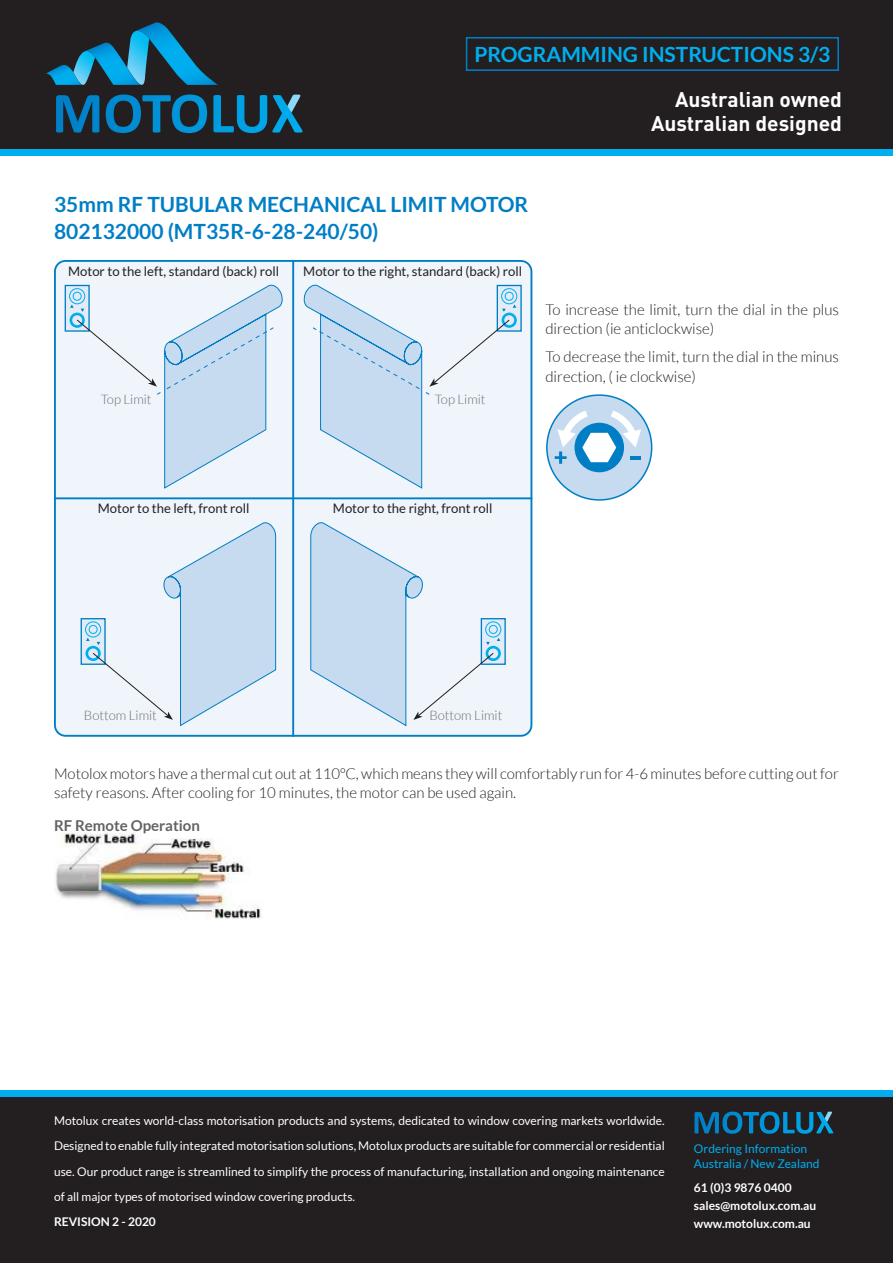
<style>
.page{position:relative;width:893px;height:1263px;background:#fff}
.page>*{position:absolute;margin:0;border:0;box-sizing:border-box;transform-origin:0 0}
.t1{font:700 21px/27px "Lato";color:#007ec5}
.t2{font:700 21px/24px "DIN";color:#fff;text-align:right}
.t3{font:700 21px "Lato";color:#00aeef}
.t4{font:300 15px/19.5px "Lato";color:#231f20}
.t5{font:700 15px "Lato";color:#636366}
.t6{font:13.2px "Lato";color:#231f20}
.t7{font:300 13.2px "Lato";color:#6c6d70}
.t8{font:12px/25.5px "Lato";color:#fff;text-align:justify}
.t9{font:700 12px/18px "Lato";color:#fff}
.t10{font:12px/15px "Lato";color:#00aeef}
</style>
<div class="page">
<div style="left:55px;top:261px;width:476px;height:475px;background:#eff5fb;border-radius:11px"></div>
<div style="left:54px;top:260px;width:478px;height:477px;border:2px solid #007ec5;border-radius:11px"></div>
<div style="left:0;top:1097px;width:893px;height:166px;background:#231f20"></div>
<div style="left:0;top:0;width:893px;height:149px;background:#231f20"></div>
<div style="left:0;top:1090px;width:893px;height:7px;background:#00aeef"></div>
<div style="left:0;top:149px;width:893px;height:7px;background:#00aeef"></div>
<svg style="left:46px;top:22px;width:257px;height:111px"></svg>
<svg style="left:722px;top:1111px;width:111px;height:23px"></svg>
<div style="left:466px;top:37px;width:373px;height:34px;border:2px solid #007ec5"></div>
<div style="left:65px;top:285px;width:25px;height:47px;background:#e1ecf7;border:1px solid #007dc4"></div>
<div style="left:81px;top:618px;width:25px;height:47px;background:#e1ecf7;border:1px solid #007dc4"></div>
<div style="left:497px;top:285px;width:25px;height:47px;background:#e1ecf7;border:1px solid #007dc4"></div>
<div style="left:481px;top:618px;width:25px;height:47px;background:#e1ecf7;border:1px solid #007dc4"></div>
<svg style="left:69px;top:284px;width:214px;height:205px"></svg>
<svg style="left:85px;top:522px;width:191px;height:205px"></svg>
<svg style="left:303px;top:284px;width:215px;height:205px"></svg>
<svg style="left:310px;top:522px;width:192px;height:205px"></svg>
<hr style="left:292px;top:260px;width:2px;height:477px;background:#007ec5">
<hr style="left:54px;top:497px;width:478px;height:2px;background:#007ec5">
<div style="left:547px;top:395px;width:105px;height:105px;background:#c6daf0;border-radius:50%"></div>
<div style="left:546px;top:394px;width:106px;height:107px;border:2px solid #007ec5;border-radius:50%"></div>
<div style="left:574px;top:423px;width:50px;height:49px;background:#007ec5;border-radius:50%"></div>
<svg style="left:555px;top:405px;width:86px;height:59px"></svg>
<img style="left:55px;top:831px;width:206px;height:88px">
<h1 class="t3" style="left:474px;top:43px;width:358px">PROGRAMMING INSTRUCTIONS 3/3</h1>
<h1 class="t2" style="left:651px;top:86px;width:192px">Australian owned<br>Australian designed</h1>
<h1 class="t1" style="left:54px;top:190px;width:476px">35mm RF TUBULAR MECHANICAL LIMIT MOTOR<br>802132000 (MT35R-6-28-240/50)</h1>
<p class="t6" style="left:68px;top:264px;width:212px">Motor to the left, standard (back) roll</p>
<p class="t6" style="left:303px;top:264px;width:220px">Motor to the right, standard (back) roll</p>
<p class="t7" style="left:101px;top:392px;width:52px">Top Limit</p>
<p class="t7" style="left:435px;top:392px;width:52px">Top Limit</p>
<p class="t4" style="left:545px;top:299px;width:295px">To increase the limit, turn the dial in the plus direction (ie anticlockwise)</p>
<p class="t4" style="left:545px;top:347px;width:295px">To decrease the limit, turn the dial in the minus direction, ( ie clockwise)</p>
<p class="t6" style="left:98px;top:501px;width:153px">Motor to the left, front roll</p>
<p class="t6" style="left:333px;top:501px;width:161px">Motor to the right, front roll</p>
<p class="t7" style="left:84px;top:708px;width:74px">Bottom Limit</p>
<p class="t7" style="left:429px;top:708px;width:74px">Bottom Limit</p>
<p class="t4" style="left:54px;top:763px;width:786px">Motolox motors have a thermal cut out at 110ºC, which means they will comfortably run for 4-6 minutes before cutting out for safety reasons. After cooling for 10 minutes, the motor can be used again.</p>
<p class="t5" style="left:54px;top:817px;width:148px">RF Remote Operation</p>
<p class="t8" style="left:54px;top:1107px;width:612px">Motolux creates world-class motorisation products and systems, dedicated to window covering markets worldwide.<br>Designed to enable fully integrated motorisation solutions, Motolux products are suitable for commercial or residential use. Our product range is streamlined to simplify the process of manufacturing, installation and ongoing maintenance of all major types of motorised window covering products.</p>
<p class="t9" style="left:54px;top:1212px;width:103px">REVISION 2 - 2020</p>
<p class="t10" style="left:694px;top:1141px;width:127px">Ordering Information<br>Australia / New Zealand</p>
<p class="t9" style="left:694px;top:1178px;width:124px">61 (0)3 9876 0400 sales@motolux.com.au www.motolux.com.au</p>
</div>
